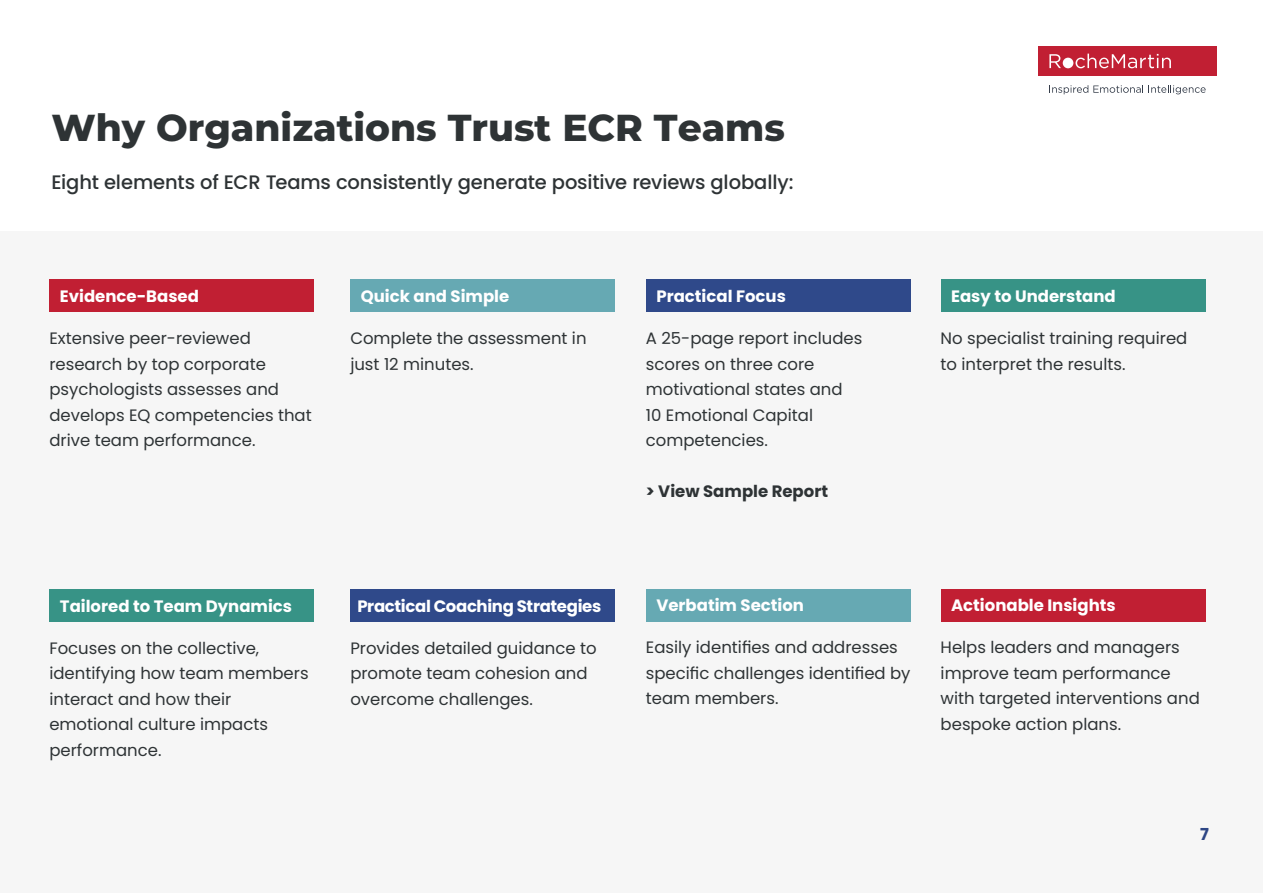
<style>
.page{position:relative;width:1263px;height:893px;background:#fff}
.page>*{position:absolute;margin:0;border:0;box-sizing:border-box;transform-origin:0 0}
.t1{font:800 37.5px "Montserrat";color:#2e3335}
.t2{font:500 19.5px "Poppins";letter-spacing:-.01em;color:#2e3335}
.t3{font:16.5px/25.5px "Poppins";color:#2e3335}
.t4{font:700 16.5px "Poppins";color:#fff}
.t5{font:700 16.5px "Poppins";letter-spacing:-.02em;color:#fff}
.t6{font:700 16.5px "Poppins";color:#2e3335}
.t7{font:700 16.5px "Poppins";color:#2f498a}
</style>
<div class="page">
<svg style="left:1049px;top:85px;width:156px;height:9px"></svg>
<div style="left:1038px;top:46px;width:179px;height:30px;background:#c11f33"></div>
<div style="left:1063px;top:58px;width:10px;height:10px;background:#fff;border-radius:50%"></div>
<svg style="left:1049px;top:54px;width:12px;height:14px"></svg>
<svg style="left:1075px;top:54px;width:96px;height:14px"></svg>
<div style="left:0;top:231px;width:1263px;height:662px;background:#f6f6f6"></div>
<div style="left:49px;top:279px;width:265px;height:33px;background:#c11f33"></div>
<div style="left:49px;top:589px;width:265px;height:33px;background:#379386"></div>
<div style="left:350px;top:279px;width:265px;height:33px;background:#66a9b3"></div>
<div style="left:350px;top:589px;width:265px;height:33px;background:#2f498a"></div>
<div style="left:646px;top:279px;width:265px;height:33px;background:#2f498a"></div>
<div style="left:646px;top:589px;width:265px;height:33px;background:#66a9b3"></div>
<div style="left:940px;top:279px;width:265px;height:33px;background:#379386"></div>
<div style="left:940px;top:589px;width:265px;height:33px;background:#c11f33"></div>
<h1 class="t1" style="left:51px;top:100px;width:735px">Why Organizations Trust ECR Teams</h1>
<p class="t2" style="left:51px;top:169px;width:744px">Eight elements of ECR Teams consistently generate positive reviews globally:</p>
<p class="t4" style="left:60px;top:285px;width:140px">Evidence-Based</p>
<p class="t3" style="left:49px;top:326px;width:264px">Extensive peer-reviewed research by top corporate psychologists assesses and develops EQ competencies that drive team performance.</p>
<p class="t4" style="left:361px;top:285px;width:150px">Quick and Simple</p>
<p class="t3" style="left:350px;top:326px;width:238px">Complete the assessment in just 12 minutes.</p>
<p class="t4" style="left:656px;top:285px;width:131px">Practical Focus</p>
<p class="t3" style="left:646px;top:326px;width:218px">A 25-page report includes scores on three core motivational states and<br>10 Emotional Capital competencies.</p>
<p class="t6" style="left:646px;top:480px;width:184px">&gt; View Sample Report</p>
<p class="t4" style="left:951px;top:285px;width:166px">Easy to Understand</p>
<p class="t3" style="left:940px;top:325px;width:248px">No specialist training required to interpret the results.</p>
<p class="t4" style="left:60px;top:594px;width:234px">Tailored to Team Dynamics</p>
<p class="t3" style="left:49px;top:635px;width:261px">Focuses on the collective, identifying how team members interact and how their emotional culture impacts performance.</p>
<p class="t5" style="left:357px;top:594px;width:245px">Practical Coaching Strategies</p>
<p class="t3" style="left:350px;top:635px;width:248px">Provides detailed guidance to promote team cohesion and overcome challenges.</p>
<p class="t4" style="left:656px;top:594px;width:149px">Verbatim Section</p>
<p class="t3" style="left:646px;top:635px;width:266px">Easily identifies and addresses specific challenges identified by team members.</p>
<p class="t4" style="left:951px;top:594px;width:166px">Actionable Insights</p>
<p class="t3" style="left:940px;top:635px;width:261px">Helps leaders and managers improve team performance with targeted interventions and bespoke action plans.</p>
<p class="t7" style="left:1200px;top:823px;width:10px">7</p>
</div>
